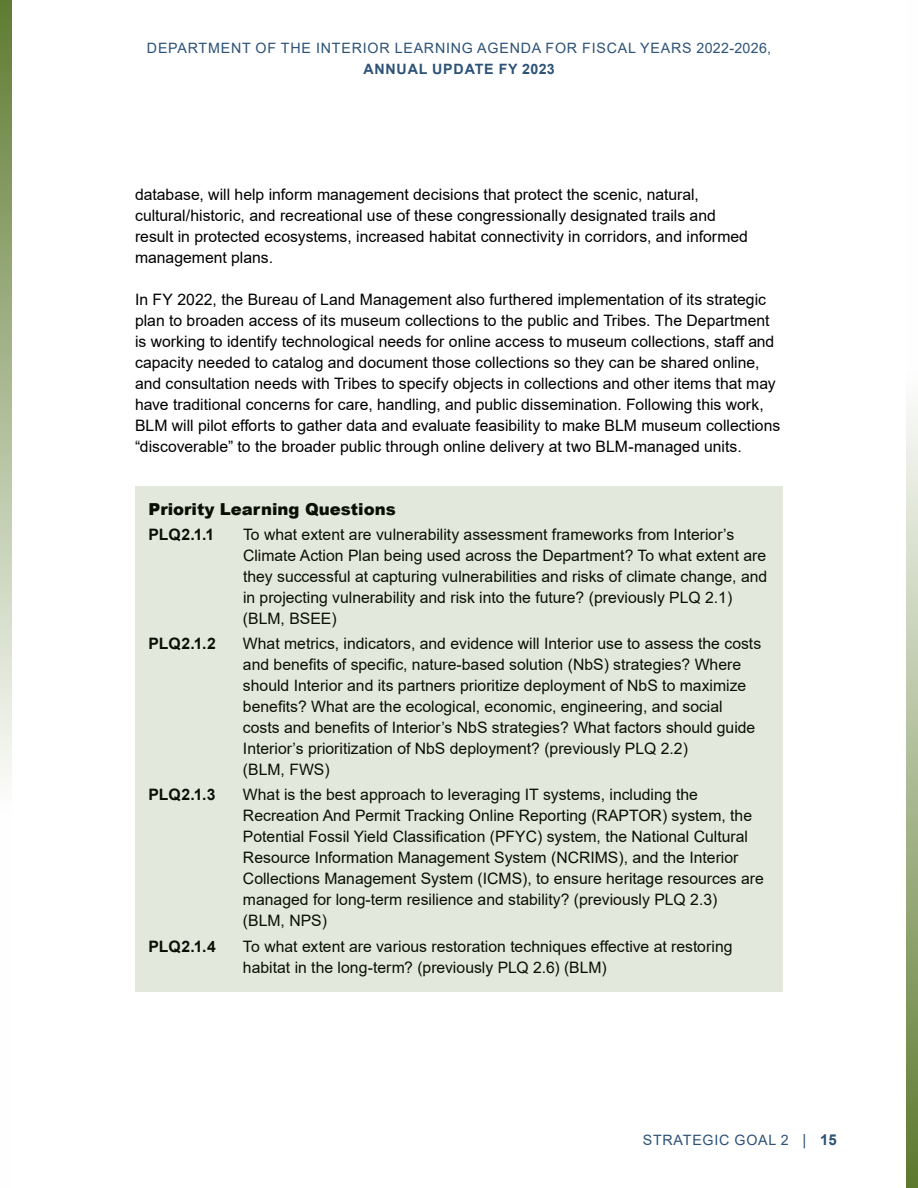
<style>
.page{position:relative;width:918px;height:1188px;background:#fff}
.page>*{position:absolute;margin:0;border:0;box-sizing:border-box;transform-origin:0 0}
.t1{font:900 16.5px "Arial";color:#000}
.t2{font:15.75px/21px "Arial";color:#000}
.t3{font:700 15.75px "Arial";color:#000}
.t4{font:14.25px "Arial";letter-spacing:.055em;color:#2c5277}
.t5{font:700 14.25px "Arial";letter-spacing:.055em;color:#2c5277}
.s1{font-size:15px}
.s2{font-weight:700;font-size:15px}
</style>
<div class="page">
<div style="left:135px;top:486px;width:648px;height:505px;background:#e3e8dc"></div>
<svg style="left:906px;top:404px;width:12px;height:784px;background:#a9b891"></svg>
<svg style="left:0;top:0;width:12px;height:779px;background:#abb993"></svg>
<p class="t4" style="left:147px;top:38px;width:626px">DEPARTMENT OF THE INTERIOR LEARNING AGENDA FOR FISCAL YEARS 2022-2026,</p>
<p class="t5" style="left:363px;top:59px;width:193px">ANNUAL UPDATE FY 2023</p>
<p class="t2" style="left:135px;top:184px;width:615px">database, will help inform management decisions that protect the scenic, natural, cultural/historic, and recreational use of these congressionally designated trails and result in protected ecosystems, increased habitat connectivity in corridors, and informed management plans.</p>
<p class="t2" style="left:135px;top:289px;width:647px">In FY 2022, the Bureau of Land Management also furthered implementation of its strategic plan to broaden access of its museum collections to the public and Tribes. The Department is working to identify technological needs for online access to museum collections, staff and capacity needed to catalog and document those collections so they can be shared online, and consultation needs with Tribes to specify objects in collections and other items that may have traditional concerns for care, handling, and public dissemination. Following this work, BLM will pilot efforts to gather data and evaluate feasibility to make BLM museum collections “discoverable” to the broader public through online delivery at two BLM-managed units.</p>
<h4 class="t1" style="left:148px;top:498px;width:249px">Priority Learning Questions</h4>
<h5 class="t3" style="left:148px;top:523px;width:67px">PLQ2.1.1</h5>
<p class="t2" style="left:243px;top:524px;width:526px">To what extent are vulnerability assessment frameworks from Interior’s Climate Action Plan being used across the Department? To what extent are they successful at capturing vulnerabilities and risks of climate change, and in projecting vulnerability and risk into the future? (previously PLQ 2.1) (BLM, BSEE)</p>
<h5 class="t3" style="left:148px;top:632px;width:69px">PLQ2.1.2</h5>
<p class="t2" style="left:243px;top:633px;width:520px">What metrics, indicators, and evidence will Interior use to assess the costs and benefits of specific, nature-based solution (NbS) strategies? Where should Interior and its partners prioritize deployment of NbS to maximize benefits? What are the ecological, economic, engineering, and social costs and benefits of Interior’s NbS strategies? What factors should guide Interior’s prioritization of NbS deployment? (previously PLQ 2.2)<br>(BLM, FWS)</p>
<h5 class="t3" style="left:148px;top:784px;width:69px">PLQ2.1.3</h5>
<p class="t2" style="left:243px;top:784px;width:522px">What is the best approach to leveraging IT systems, including the Recreation And Permit Tracking Online Reporting (RAPTOR) system, the Potential Fossil Yield Classification (PFYC) system, the National Cultural Resource Information Management System (NCRIMS), and the Interior Collections Management System (ICMS), to ensure heritage resources are managed for long-term resilience and stability? (previously PLQ 2.3)<br>(BLM, NPS)</p>
<h5 class="t3" style="left:148px;top:935px;width:69px">PLQ2.1.4</h5>
<p class="t2" style="left:243px;top:936px;width:491px">To what extent are various restoration techniques effective at restoring habitat in the long-term? (previously PLQ 2.6) (BLM)</p>
<p class="t4" style="left:643px;top:1130px;width:196px">STRATEGIC GOAL 2 <span class="s1">|</span> <span class="s2">15</span></p>
</div>
